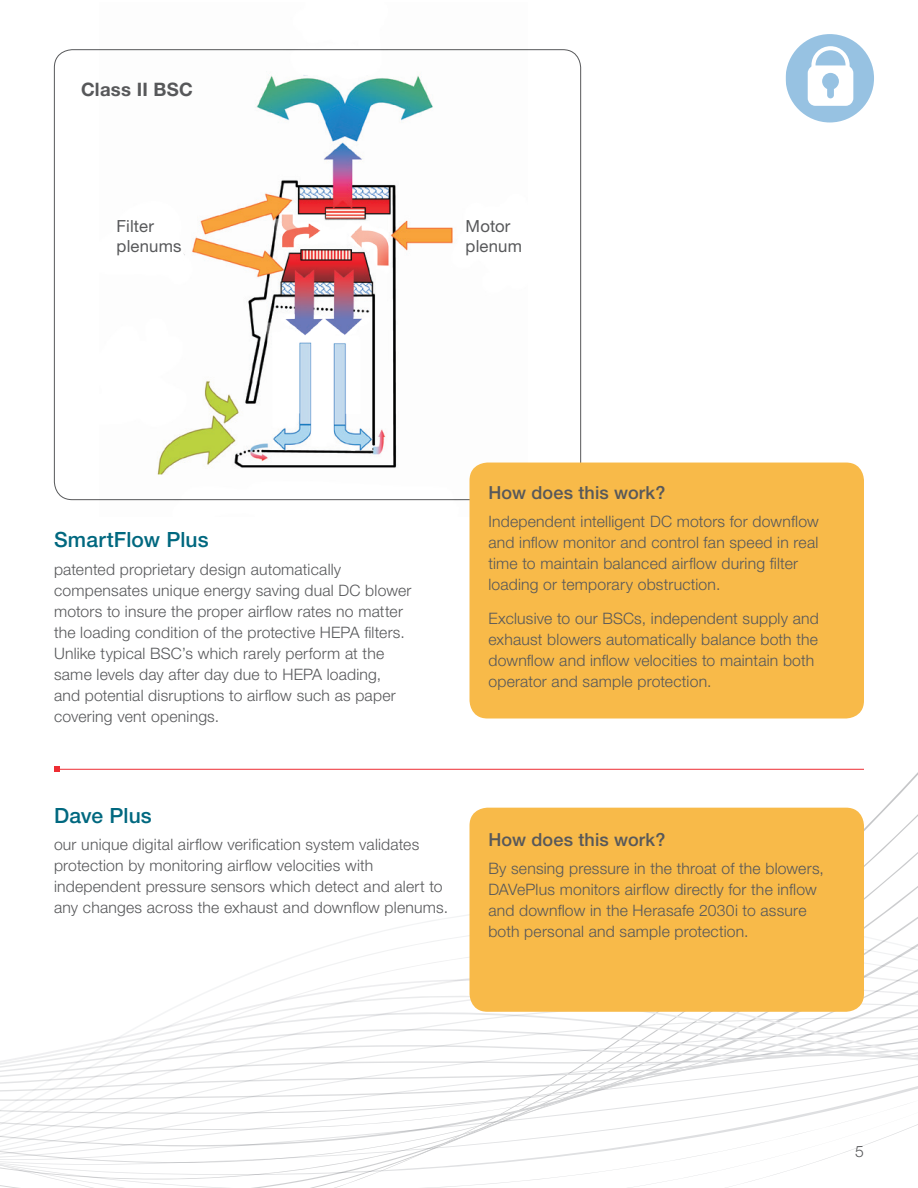
<style>
.page{position:relative;width:918px;height:1188px;background:#fff}
.page>*{position:absolute;margin:0;border:0;box-sizing:border-box;transform-origin:0 0}
.Body_Copy{font:500 21px "Helvetica Neue LT Std";letter-spacing:.005em;color:#00687f}
.Body_Copy-2{font:700 18.6px "Helvetica Neue LT Std";letter-spacing:.015em;color:#57585a}
.Body_Copy-3{font:500 18px "Helvetica Neue LT Std";letter-spacing:.01em;color:#57585a}
.Body_Copy-4{font:16.65px/20.1px "Helvetica Neue LT Std";letter-spacing:.01em;color:#57585a}
.Body_Copy-5{font:300 15.75px/21px "Helvetica Neue LT Std";letter-spacing:.015em;color:#57585a}
</style>
<div class="page">
<svg style="left:0;top:905px;width:918px;height:283px"></svg>
<img style="left:99px;top:49px;width:429px;height:468px">
<hr style="left:57px;top:769px;width:807px;height:1px;background:#ee2d33">
<svg style="left:54px;top:766px;width:6px;height:6px"></svg>
<svg style="left:786px;top:34px;width:88px;height:88px"></svg>
<div style="left:470px;top:808px;width:394px;height:204px;background:#f8ba49;border-radius:18px"></div>
<div style="left:470px;top:463px;width:394px;height:255px;background:#f8ba49;border-radius:18px"></div>
<p class="Body_Copy-2" style="left:81px;top:78px;width:113px">Class II BSC</p>
<p class="Body_Copy-4" style="left:117px;top:216px;width:66px">Filter plenums</p>
<p class="Body_Copy-4" style="left:466px;top:216px;width:58px">Motor plenum</p>
<p class="Body_Copy" style="left:54px;top:527px;width:156px">SmartFlow Plus</p>
<p class="Body_Copy-5" style="left:54px;top:559px;width:359px">patented proprietary design automatically compensates unique energy saving dual DC blower motors to insure the proper airflow rates no matter the loading condition of the protective HEPA filters.<br>Unlike typical BSC’s which rarely perform at the same levels day after day due to HEPA loading,<br>and potential disruptions to airflow such as paper covering vent openings.</p>
<p class="Body_Copy-3" style="left:488px;top:482px;width:179px">How does this work?</p>
<p class="Body_Copy-5" style="left:488px;top:510px;width:332px">Independent intelligent DC motors for downflow and inflow monitor and control fan speed in real time to maintain balanced airflow during filter loading or temporary obstruction.</p>
<p class="Body_Copy-5" style="left:488px;top:608px;width:332px">Exclusive to our BSCs, independent supply and exhaust blowers automatically balance both the downflow and inflow velocities to maintain both operator and sample protection.</p>
<p class="Body_Copy" style="left:54px;top:803px;width:99px">Dave Plus</p>
<p class="Body_Copy-5" style="left:54px;top:834px;width:396px">our unique digital airflow verification system validates protection by monitoring airflow velocities with independent pressure sensors which detect and alert to any changes across the exhaust and downflow plenums.</p>
<p class="Body_Copy-3" style="left:488px;top:829px;width:179px">How does this work?</p>
<p class="Body_Copy-5" style="left:488px;top:858px;width:337px">By sensing pressure in the throat of the blowers, DAVePlus monitors airflow directly for the inflow and downflow in the Herasafe 2030i to assure both personal and sample protection.</p>
<p class="Body_Copy-5" style="left:855px;top:1140px;width:10px">5</p>
</div>
